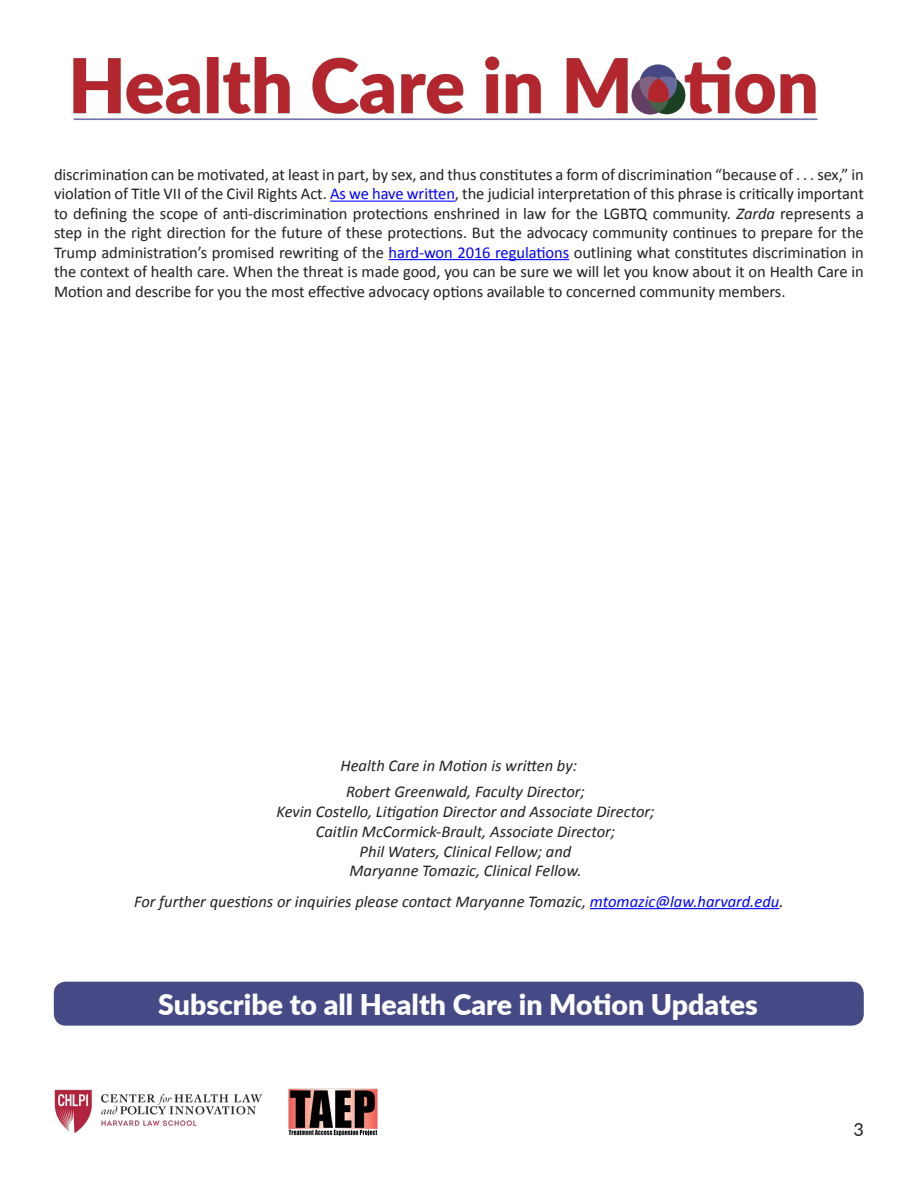
<style>
.page{position:relative;width:918px;height:1188px;background:#fff}
.page>*{position:absolute;margin:0;border:0;box-sizing:border-box;transform-origin:0 0}
.t1{font:900 28.5px "Lato";color:#fff}
.t2{font:18px "Lato";color:#231f20}
.t3{font:16.5px/19.5px "Calibri";letter-spacing:-.005em;color:#231f20;text-align:justify}
.t4{font:italic 16.5px "Calibri";color:#231f20}
.s1{color:#00f}
.s2{font-style:italic}
.s3{color:#000}
</style>
<div class="page">
<hr style="left:590px;top:908px;width:189px;height:1px;background:#00f">
<div style="left:54px;top:982px;width:810px;height:44px;background:#454985;border-radius:12px"></div>
<hr style="left:330px;top:201px;width:125px;height:1px;background:#00f">
<hr style="left:389px;top:259px;width:180px;height:1px;background:#00f">
<img style="left:73px;top:56px;width:745px;height:64px">
<img style="left:288px;top:1089px;width:90px;height:46px">
<img style="left:54px;top:1089px;width:209px;height:45px">
<p class="t3" style="left:54px;top:165px;width:812px">discrimination can be motivated, at least in part, by sex, and thus constitutes a form of discrimination “because of . . . sex,” in violation of Title VII of the Civil Rights Act. <span class="s1">As we have written</span>, the judicial interpretation of this phrase is critically important to defining the scope of anti-discrimination protections enshrined in law for the LGBTQ community. <span class="s2">Zarda</span> represents a step in the right direction for the future of these protections. But the advocacy community continues to prepare for the Trump administration’s promised rewriting of the <span class="s1">hard-won 2016 regulations</span> outlining what constitutes discrimination in the context of health care. When the threat is made good, you can be sure we will let you know about it on Health Care in Motion and describe for you the most effective advocacy options available to concerned community members.</p>
<p class="t4" style="left:340px;top:754px;width:238px">Health Care in Motion is written by:</p>
<p class="t4" style="left:346px;top:781px;width:240px">Robert Greenwald, Faculty Director;</p>
<p class="t4" style="left:276px;top:800px;width:380px">Kevin Costello, Litigation Director and Associate Director;</p>
<p class="t4" style="left:316px;top:820px;width:301px">Caitlin McCormick-Brault, Associate Director;</p>
<p class="t4" style="left:360px;top:840px;width:213px">Phil Waters, Clinical Fellow; and</p>
<p class="t4" style="left:350px;top:860px;width:234px">Maryanne Tomazic, Clinical Fellow.</p>
<p class="t4" style="left:134px;top:890px;width:651px">For further questions or inquiries please contact Maryanne Tomazic, <span class="s1">mtomazic@law.harvard.edu</span><span class="s3">.</span></p>
<p class="t1" style="left:158px;top:983px;width:601px">Subscribe to all Health Care in Motion Updates</p>
<p class="t2" style="left:854px;top:1116px;width:12px">3</p>
</div>
